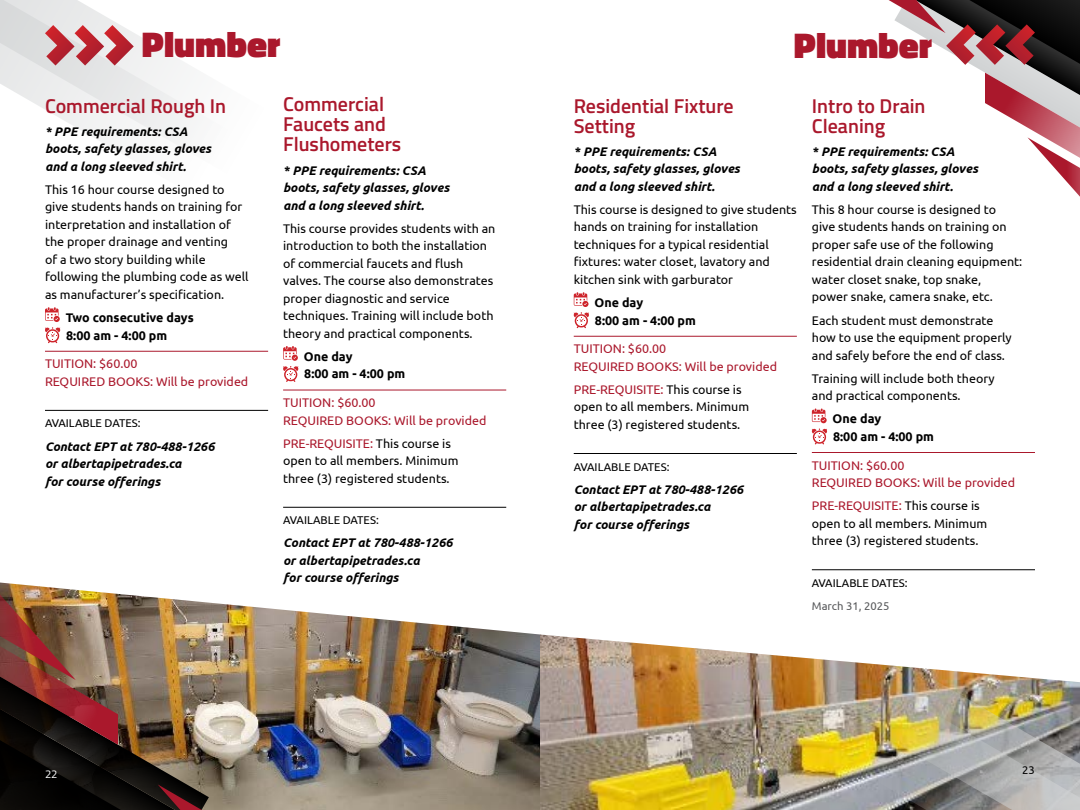
<style>
.page{position:relative;width:1080px;height:810px;background:#fff}
.page>*{position:absolute;margin:0;border:0;box-sizing:border-box;transform-origin:0 0}
.Main_Headin{font:900 36.25px "Titillium Web";color:#aa182c}
.Subhead_SansSerif_red{font:600 20px/20px "Titillium Web";color:#aa182c}
.body_text{font:12.5px/17.5px "Ubuntu";color:#000}
.body_text_bold_italic{font:italic 700 12.5px/17.5px "Ubuntu";color:#000}
.CERTIFICATION{font:12.5px/17.5px "Ubuntu";color:#aa182c}
.chart_text_bold{font:700 12.5px/17.5px "Ubuntu";color:#000}
.Available_date{font:11.25px "Ubuntu";color:#000}
.dates{font:11.25px "Ubuntu";color:#58595b}
.t1{font:11.25px "Titillium Web";color:#fff}
.s1{color:#aa182c}
</style>
<div class="page">
<img style="left:272px;top:608px;width:268px;height:202px">
<img style="left:540px;top:635px;width:333px;height:175px">
<img style="left:0;top:582px;width:272px;height:228px">
<svg style="left:0;top:0;width:197px;height:147px"></svg>
<img style="left:871px;top:664px;width:209px;height:146px">
<hr style="left:45px;top:351px;width:223px;height:1px;background:#aa182c">
<hr style="left:45px;top:410px;width:223px;height:1px;background:#000">
<svg style="left:45px;top:307px;width:15px;height:36px"></svg>
<svg style="left:889px;top:0;width:191px;height:197px"></svg>
<hr style="left:283px;top:390px;width:223px;height:1px;background:#aa182c">
<hr style="left:283px;top:507px;width:223px;height:1px;background:#000">
<svg style="left:283px;top:346px;width:15px;height:36px"></svg>
<hr style="left:574px;top:336px;width:223px;height:1px;background:#aa182c">
<hr style="left:574px;top:453px;width:223px;height:1px;background:#000">
<svg style="left:574px;top:292px;width:15px;height:36px"></svg>
<svg style="left:45px;top:25px;width:89px;height:41px;background:#d28d93"></svg>
<hr style="left:812px;top:452px;width:223px;height:1px;background:#aa182c">
<hr style="left:812px;top:570px;width:223px;height:1px;background:#000">
<svg style="left:812px;top:409px;width:15px;height:14px"></svg>
<svg style="left:812px;top:429px;width:15px;height:15px"></svg>
<p class="Main_Headin" style="left:142px;top:18px;width:140px">Plumber</p>
<p class="Subhead_SansSerif_red" style="left:45px;top:95px;width:183px">Commercial Rough In</p>
<p class="body_text_bold_italic" style="left:45px;top:122px;width:168px">* PPE requirements: CSA boots, safety glasses, gloves and a long sleeved shirt.</p>
<p class="body_text" style="left:45px;top:180px;width:205px">This 16 hour course designed to give students hands on training for interpretation and installation of the proper drainage and venting<br>of a two story building while following the plumbing code as well as manufacturer’s specification.</p>
<p class="chart_text_bold" style="left:66px;top:309px;width:129px">Two consecutive days</p>
<p class="chart_text_bold" style="left:66px;top:326px;width:103px">8:00 am - 4:00 pm</p>
<p class="CERTIFICATION" style="left:45px;top:355px;width:205px">TUITION: $60.00<br>REQUIRED BOOKS: Will be provided</p>
<p class="Available_date" style="left:45px;top:417px;width:97px">AVAILABLE DATES:</p>
<p class="body_text_bold_italic" style="left:45px;top:437px;width:171px">Contact EPT at 780-488-1266 or albertapipetrades.ca<br>for course offerings</p>
<p class="Subhead_SansSerif_red" style="left:283px;top:93px;width:120px">Commercial<br>Faucets and<br>Flushometers</p>
<p class="body_text_bold_italic" style="left:283px;top:161px;width:168px">* PPE requirements: CSA boots, safety glasses, gloves and a long sleeved shirt.</p>
<p class="body_text" style="left:283px;top:219px;width:214px">This course provides students with an introduction to both the installation of commercial faucets and flush valves. The course also demonstrates proper diagnostic and service techniques. Training will include both theory and practical components.</p>
<p class="chart_text_bold" style="left:304px;top:347px;width:50px">One day</p>
<p class="chart_text_bold" style="left:304px;top:365px;width:103px">8:00 am - 4:00 pm</p>
<p class="CERTIFICATION" style="left:283px;top:393px;width:205px">TUITION: $60.00<br>REQUIRED BOOKS: Will be provided</p>
<p class="body_text" style="left:283px;top:434px;width:177px"><span class="s1">PRE-REQUISITE:</span> This course is open to all members. Minimum three (3) registered students.</p>
<p class="Available_date" style="left:283px;top:513px;width:97px">AVAILABLE DATES:</p>
<p class="body_text_bold_italic" style="left:283px;top:534px;width:171px">Contact EPT at 780-488-1266 or albertapipetrades.ca<br>for course offerings</p>
<p class="t1" style="left:45px;top:766px;width:14px">22</p>
<p class="Main_Headin" style="left:794px;top:19px;width:140px">Plumber</p>
<p class="Subhead_SansSerif_red" style="left:574px;top:95px;width:162px">Residential Fixture<br>Setting</p>
<p class="body_text_bold_italic" style="left:574px;top:142px;width:168px">* PPE requirements: CSA boots, safety glasses, gloves and a long sleeved shirt.</p>
<p class="body_text" style="left:574px;top:200px;width:225px">This course is designed to give students hands on training for installation techniques for a typical residential fixtures: water closet, lavatory and kitchen sink with garburator</p>
<p class="chart_text_bold" style="left:595px;top:294px;width:103px">One day<br>8:00 am - 4:00 pm</p>
<p class="CERTIFICATION" style="left:574px;top:340px;width:205px">TUITION: $60.00<br>REQUIRED BOOKS: Will be provided</p>
<p class="body_text" style="left:574px;top:380px;width:177px"><span class="s1">PRE-REQUISITE:</span> This course is open to all members. Minimum three (3) registered students.</p>
<p class="Available_date" style="left:574px;top:460px;width:97px">AVAILABLE DATES:</p>
<p class="body_text_bold_italic" style="left:574px;top:480px;width:171px">Contact EPT at 780-488-1266 or albertapipetrades.ca<br>for course offerings</p>
<p class="Subhead_SansSerif_red" style="left:812px;top:95px;width:115px">Intro to Drain<br>Cleaning</p>
<p class="body_text_bold_italic" style="left:812px;top:142px;width:168px">* PPE requirements: CSA boots, safety glasses, gloves and a long sleeved shirt.</p>
<p class="body_text" style="left:812px;top:200px;width:212px">This 8 hour course is designed to give students hands on training on proper safe use of the following residential drain cleaning equipment: water closet snake, top snake,<br>power snake, camera snake, etc.</p>
<p class="body_text" style="left:812px;top:311px;width:201px">Each student must demonstrate how to use the equipment properly and safely before the end of class.</p>
<p class="body_text" style="left:812px;top:369px;width:184px">Training will include both theory and practical components.</p>
<p class="chart_text_bold" style="left:833px;top:410px;width:50px">One day</p>
<p class="chart_text_bold" style="left:833px;top:427px;width:103px">8:00 am - 4:00 pm</p>
<p class="CERTIFICATION" style="left:812px;top:456px;width:205px">TUITION: $60.00<br>REQUIRED BOOKS: Will be provided</p>
<p class="body_text" style="left:812px;top:497px;width:177px"><span class="s1">PRE-REQUISITE:</span> This course is open to all members. Minimum three (3) registered students.</p>
<p class="Available_date" style="left:812px;top:576px;width:97px">AVAILABLE DATES:</p>
<p class="dates" style="left:812px;top:599px;width:79px">March 31, 2025</p>
<p class="Available_date" style="left:1022px;top:763px;width:14px">23</p>
</div>
